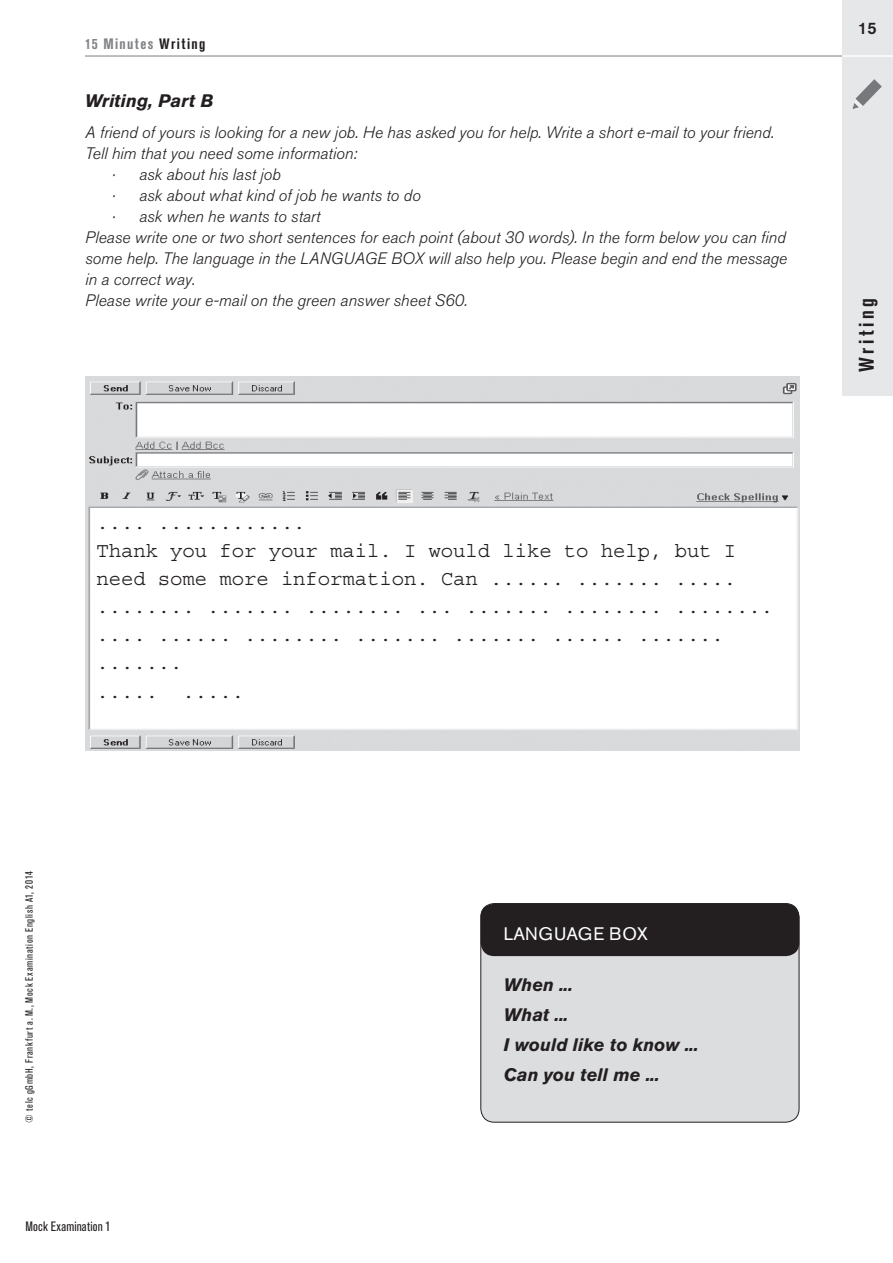
<style>
.page{position:relative;width:893px;height:1263px;background:#fff}
.page>*{position:absolute;margin:0;border:0;box-sizing:border-box;transform-origin:0 0}
.t1{font:700 condensed 21px "Akzidenz Grotesk Pro";letter-spacing:.165em;color:#231f20}
.t2{font:20.7px/28.2px "Courier Std";color:#231f20}
.t3{font:italic 700 18px/30px "Akzidenz Grotesk Pro";color:#231f20}
.t4{font:18px "Akzidenz Grotesk Pro";letter-spacing:.01em;color:#fff}
.t5{font:italic 300 16.5px "Akzidenz Grotesk Pro";color:#231f20}
.t6{font:500 16.5px "Akzidenz Grotesk Pro";color:#231f20}
.t7{font:700 condensed 15px "Akzidenz Grotesk Pro";letter-spacing:.085em;color:#808285}
.t8{font:condensed 13.5px "Akzidenz Grotesk Pro";letter-spacing:.01em;color:#231f20}
.t9{font:condensed 10.5px "Akzidenz Grotesk Pro";letter-spacing:.06em;color:#231f20}
.s1{color:#231f20}
</style>
<div class="page">
<div style="left:842px;top:0;width:51px;height:395px;background:#e6e7e9"></div>
<hr style="left:85px;top:55px;width:758px;height:2px;background:#a8a9ad">
<hr style="left:842px;top:55px;width:51px;height:2px;background:#fff">
<svg style="left:852px;top:79px;width:30px;height:30px"></svg>
<div style="left:481px;top:903px;width:318px;height:219px;background:#dcdddf;border-radius:14px"></div>
<div style="left:480px;top:903px;width:319px;height:219px;border:1px solid #231f20;border-radius:14px"></div>
<div style="left:481px;top:904px;width:318px;height:52px;background:#231f20;border-radius:13px"></div>
<img style="left:85px;top:376px;width:714px;height:375px">
<p class="t7" style="left:85px;top:34px;width:122px">15 Minutes <span class="s1">Writing</span></p>
<p class="t3" style="left:85px;top:85px;width:130px">Writing, Part B</p>
<p class="t5" style="left:85px;top:121px;width:691px">A friend of yours is looking for a new job. He has asked you for help. Write a short e-mail to your friend.</p>
<p class="t5" style="left:85px;top:142px;width:274px">Tell him that you need some information:</p>
<p class="t5" style="left:112px;top:163px;width:170px">· ask about his last job</p>
<p class="t5" style="left:112px;top:184px;width:310px">· ask about what kind of job he wants to do</p>
<p class="t5" style="left:112px;top:205px;width:210px">· ask when he wants to start</p>
<p class="t5" style="left:85px;top:226px;width:702px">Please write one or two short sentences for each point (about 30 words). In the form below you can find</p>
<p class="t5" style="left:85px;top:247px;width:704px">some help. The language in the LANGUAGE BOX will also help you. Please begin and end the message</p>
<p class="t5" style="left:85px;top:268px;width:112px">in a correct way.</p>
<p class="t5" style="left:85px;top:289px;width:384px">Please write your e-mail on the green answer sheet S60.</p>
<p class="t2" style="left:96px;top:508px;width:678px">.... ............<br>Thank you for your mail. I would like to help, but I need some more information. Can ...... ....... ..... ........ ....... ........ ... ....... ........ ........ .... ...... ........ ....... ....... ...... ....... .......<br>..... .....</p>
<p class="t9" style="left:22px;top:1122px;width:253px;rotate:-90deg">© telc gGmbH, Frankfurt a. M., Mock Examination English A1, 2014</p>
<p class="t4" style="left:504px;top:922px;width:145px">LANGUAGE BOX</p>
<p class="t3" style="left:504px;top:969px;width:196px">When ...<br>What ...<br>I would like to know ...<br>Can you tell me ...</p>
<p class="t8" style="left:26px;top:1217px;width:87px">Mock Examination 1</p>
<p class="t6" style="left:858px;top:18px;width:20px">15</p>
<p class="t1" style="left:853px;top:372px;width:75px;rotate:-90deg">Writing</p>
</div>
